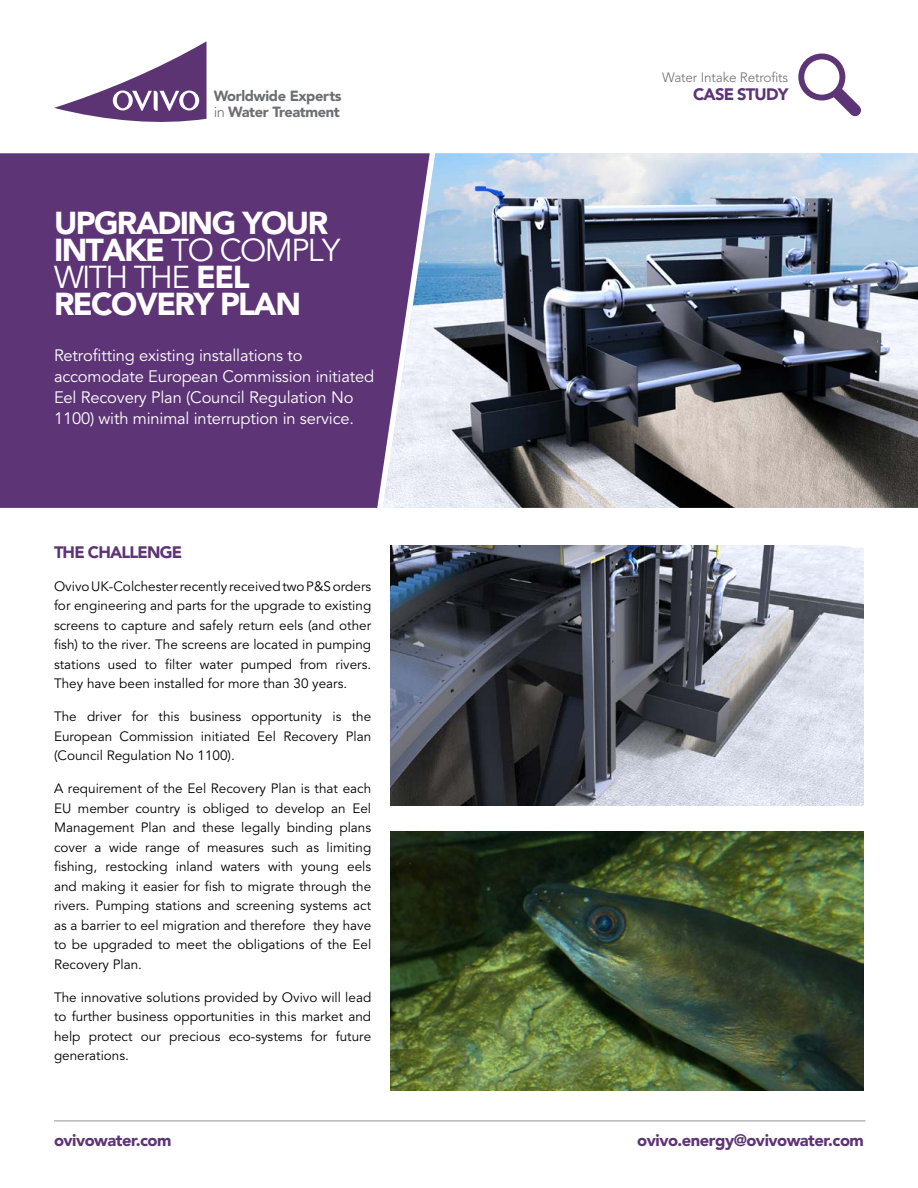
<style>
.page{position:relative;width:918px;height:1188px;background:#fff}
.page>*{position:absolute;margin:0;border:0;box-sizing:border-box;transform-origin:0 0}
.t1{font:900 31.5px/27px "Avenir LT Std";letter-spacing:-.05em;color:#fff}
.t2{font:16.5px/21px "Avenir LT Std";letter-spacing:-.01em;color:#fff}
.t3{font:900 16.5px "Avenir LT Std";letter-spacing:-.03em;color:#5d3475}
.t4{font:900 16.5px "Avenir LT Std";letter-spacing:-.05em;color:#5d3475}
.t5{font:900 14.55px/16px "Avenir LT Std";letter-spacing:-.025em;color:#6d6e71}
.t6{font:13.5px/19.5px "Avenir LT Std";color:#000;text-align:justify}
.t7{font:300 13.5px "Avenir LT Std";letter-spacing:-.01em;color:#6d6e71}
.s1{font-weight:300}
.s2{font-weight:400}
</style>
<div class="page">
<svg style="left:54px;top:41px;width:153px;height:81px"></svg>
<div style="left:183px;top:93px;width:12px;height:15px;background:#5c3474;border-radius:50%"></div>
<div style="left:117px;top:93px;width:12px;height:15px;background:#5c3474;border-radius:50%"></div>
<hr style="left:54px;top:1120px;width:812px;height:1px;background:#95979a">
<div style="left:0;top:153px;width:383px;height:355px;background:#5d3475"></div>
<img style="left:383px;top:153px;width:535px;height:355px">
<svg style="left:798px;top:54px;width:63px;height:62px"></svg>
<img style="left:391px;top:545px;width:473px;height:260px">
<img style="left:391px;top:831px;width:473px;height:260px">
<p class="t5" style="left:214px;top:88px;width:129px">Worldwide Experts <span class="s1">in</span> Water Treatment</p>
<h1 class="t1" style="left:54px;top:209px;width:288px">UPGRADING YOUR<br>INTAKE <span class="s2">TO COMPLY<br>WITH THE</span> EEL<br>RECOVERY PLAN</h1>
<p class="t2" style="left:54px;top:345px;width:322px">Retrofitting existing installations to accomodate European Commission initiated Eel Recovery Plan (Council Regulation No 1100) with minimal interruption in service.</p>
<p class="t4" style="left:54px;top:542px;width:130px">THE CHALLENGE</p>
<p class="t6" style="left:54px;top:577px;width:319px">Ovivo UK-Colchester recently received two P&amp;S orders for engineering and parts for the upgrade to existing screens to capture and safely return eels (and other fish) to the river. The screens are located in pumping stations used to filter water pumped from rivers.<br>They have been installed for more than 30 years.</p>
<p class="t6" style="left:54px;top:707px;width:319px">The driver for this business opportunity is the European Commission initiated Eel Recovery Plan (Council Regulation No 1100).</p>
<p class="t6" style="left:54px;top:779px;width:319px">A requirement of the Eel Recovery Plan is that each EU member country is obliged to develop an Eel Management Plan and these legally binding plans cover a wide range of measures such as limiting fishing, restocking inland waters with young eels and making it easier for fish to migrate through the rivers. Pumping stations and screening systems act as a barrier to eel migration and therefore they have to be upgraded to meet the obligations of the Eel Recovery Plan.</p>
<p class="t6" style="left:54px;top:988px;width:319px">The innovative solutions provided by Ovivo will lead to further business opportunities in this market and help protect our precious eco-systems for future generations.</p>
<p class="t7" style="left:662px;top:69px;width:128px">Water Intake Retrofits</p>
<p class="t4" style="left:693px;top:84px;width:97px">CASE STUDY</p>
<p class="t3" style="left:54px;top:1131px;width:119px">ovivowater.com</p>
<p class="t3" style="left:637px;top:1131px;width:228px">ovivo.energy@ovivowater.com</p>
</div>
